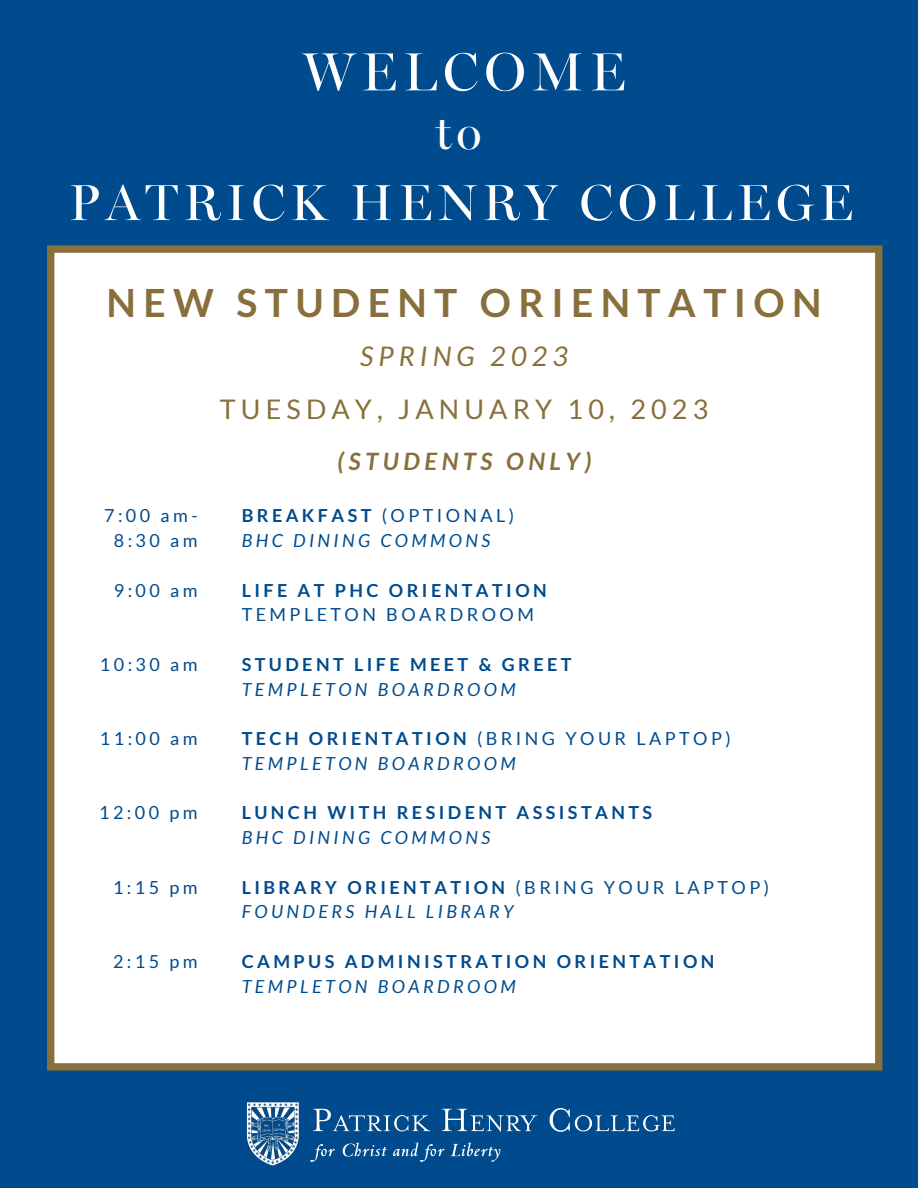
<style>
.page{position:relative;width:918px;height:1188px;background:#004b8d}
.page>*{position:absolute;margin:0;border:0;box-sizing:border-box;transform-origin:0 0}
.t1{font:54px "Miller Banner";letter-spacing:.11em;color:#fff}
.t2{font:51px "Miller Banner";letter-spacing:.1em;color:#fff}
.t3{font:48px "Miller Banner";color:#fff}
.t4{font:700 39px "Lato";letter-spacing:.19em;color:#886f3b}
.t5{font:27px "Lato";letter-spacing:.19em;color:#886f3b}
.t6{font:italic 27px "Lato";letter-spacing:.19em;color:#886f3b}
.t7{font:italic 700 24px "Lato";letter-spacing:.19em;color:#886f3b}
.t8{font:italic 18px/24.8px "Lato";letter-spacing:.19em;color:#004b8d}
.t9{font:700 18px "Lato";letter-spacing:.19em;color:#004b8d}
.t10{font:18px/24.8px "Lato";letter-spacing:.19em;color:#004b8d;text-align:center}
.s1{font-weight:700;font-style:normal}
.s2{font-style:normal}
</style>
<div class="page">
<div style="left:47px;top:245px;width:835px;height:826px;background:#fff"></div>
<img style="left:246px;top:1102px;width:429px;height:64px">
<h1 class="t1" style="left:303px;top:41px;width:324px">WELCOME</h1>
<h3 class="t3" style="left:436px;top:105px;width:48px">to</h3>
<h2 class="t2" style="left:69px;top:173px;width:786px">PATRICK HENRY COLLEGE</h2>
<h3 class="t4" style="left:107px;top:278px;width:717px">NEW STUDENT ORIENTATION</h3>
<p class="t10" style="left:104px;top:503px;width:95px">7:00 am-<br>8:30 am</p>
<p class="t10" style="left:114px;top:577px;width:85px">9:00 am</p>
<p class="t10" style="left:100px;top:652px;width:99px">10:30 am</p>
<p class="t10" style="left:100px;top:726px;width:99px">11:00 am</p>
<p class="t10" style="left:99px;top:800px;width:100px">12:00 pm</p>
<p class="t10" style="left:113px;top:874px;width:86px">1:15 pm</p>
<p class="t10" style="left:113px;top:949px;width:86px">2:15 pm</p>
<h3 class="t6" style="left:360px;top:340px;width:210px">SPRING 2023</h3>
<h3 class="t5" style="left:220px;top:393px;width:490px">TUESDAY, JANUARY 10, 2023</h3>
<h3 class="t7" style="left:338px;top:446px;width:255px">(STUDENTS ONLY)</h3>
<p class="t8" style="left:242px;top:503px;width:274px"><span class="s1">BREAKFAST</span> <span class="s2">(OPTIONAL)<br></span>BHC DINING COMMONS</p>
<p class="t9" style="left:242px;top:579px;width:307px">LIFE AT PHC ORIENTATION</p>
<p class="t10" style="left:242px;top:602px;width:294px">TEMPLETON BOARDROOM</p>
<p class="t9" style="left:242px;top:653px;width:331px">STUDENT LIFE MEET &amp; GREET</p>
<p class="t8" style="left:242px;top:676px;width:275px">TEMPLETON BOARDROOM</p>
<p class="t8" style="left:242px;top:726px;width:491px"><span class="s1">TECH ORIENTATION</span> <span class="s2">(BRING YOUR LAPTOP)<br></span>TEMPLETON BOARDROOM</p>
<p class="t9" style="left:242px;top:802px;width:412px">LUNCH WITH RESIDENT ASSISTANTS</p>
<p class="t8" style="left:242px;top:825px;width:250px">BHC DINING COMMONS</p>
<p class="t8" style="left:242px;top:874px;width:529px"><span class="s1">LIBRARY ORIENTATION</span> <span class="s2">(BRING YOUR LAPTOP)<br></span>FOUNDERS HALL LIBRARY</p>
<p class="t9" style="left:242px;top:950px;width:474px">CAMPUS ADMINISTRATION ORIENTATION</p>
<p class="t8" style="left:242px;top:973px;width:275px">TEMPLETON BOARDROOM</p>
</div>
